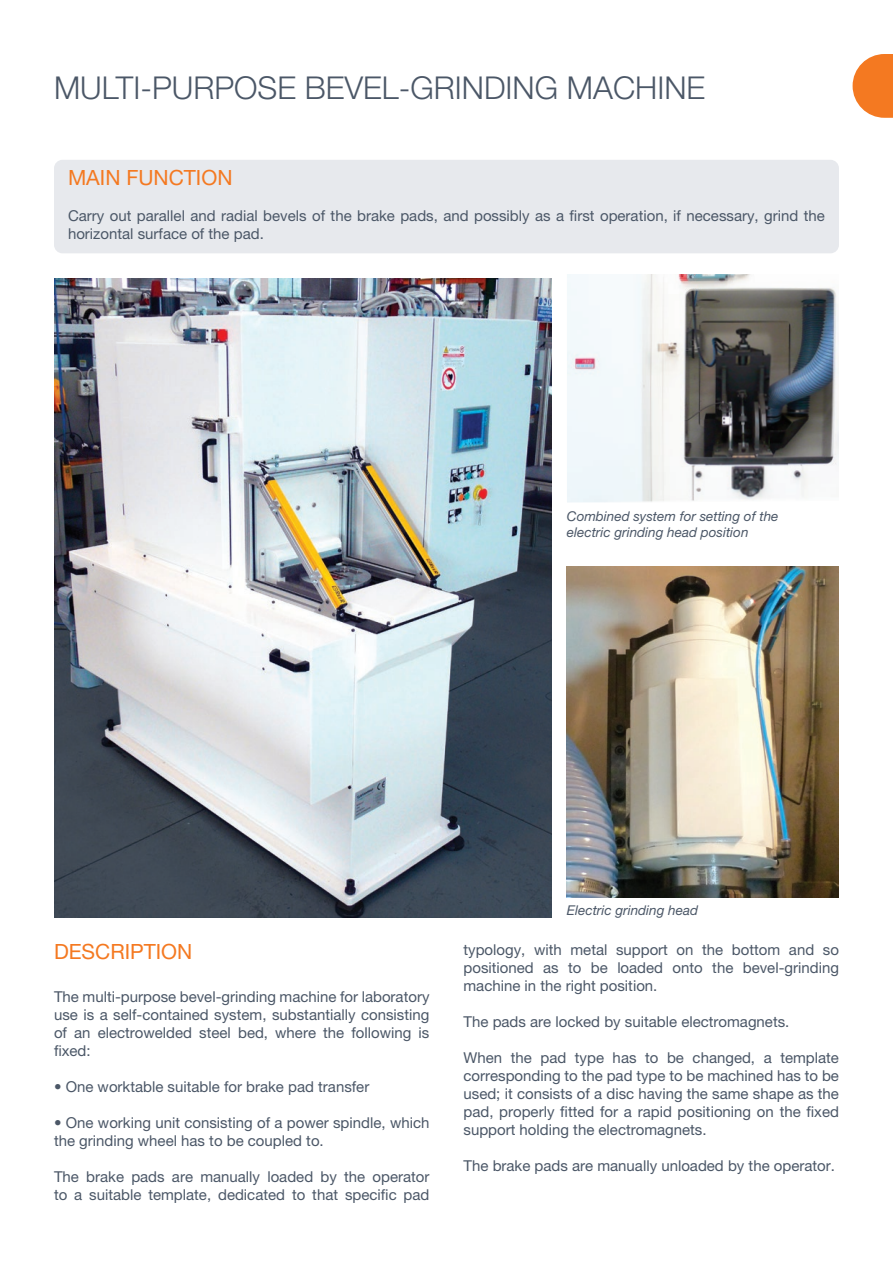
<style>
.page{position:relative;width:893px;height:1263px;background:#fff}
.page>*{position:absolute;margin:0;border:0;box-sizing:border-box;transform-origin:0 0}
.Stile_di_paragrafo_1{font:300 31.5px "Helvetica Neue LT Pro";color:#4b5767}
.Stile_di_paragrafo_1-2{font:21px "Helvetica Neue LT Pro";color:#f47921}
.t1{font:15px/18px "Helvetica Neue LT Pro";color:#4b5767;text-align:justify}
.t2{font:italic 13.5px/16.2px "Helvetica Neue LT Pro";color:#4b5767}
</style>
<div class="page">
<svg style="left:853px;top:54px;width:40px;height:64px"></svg>
<div style="left:54px;top:160px;width:785px;height:93px;background:#e7e9ed;border-radius:9px"></div>
<img style="left:54px;top:279px;width:497px;height:639px">
<img style="left:567px;top:566px;width:272px;height:331px">
<img style="left:567px;top:274px;width:272px;height:228px">
<p class="Stile_di_paragrafo_1" style="left:54px;top:69px;width:653px">MULTI-PURPOSE BEVEL-GRINDING MACHINE</p>
<p class="Stile_di_paragrafo_1-2" style="left:68px;top:165px;width:166px">MAIN FUNCTION</p>
<p class="t1" style="left:68px;top:207px;width:758px">Carry out parallel and radial bevels of the brake pads, and possibly as a first operation, if necessary, grind the horizontal surface of the pad.</p>
<p class="t2" style="left:567px;top:507px;width:213px">Combined system for setting of the electric grinding head position</p>
<p class="Stile_di_paragrafo_1-2" style="left:54px;top:939px;width:140px">DESCRIPTION</p>
<p class="t1" style="left:54px;top:988px;width:377px">The multi-purpose bevel-grinding machine for laboratory use is a self-contained system, substantially consisting of an electrowelded steel bed, where the following is fixed:</p>
<p class="t1" style="left:54px;top:1078px;width:317px">• One worktable suitable for brake pad transfer</p>
<p class="t1" style="left:54px;top:1114px;width:377px">• One working unit consisting of a power spindle, which the grinding wheel has to be coupled to.</p>
<p class="t1" style="left:54px;top:1168px;width:377px">The brake pads are manually loaded by the operator to a suitable template, dedicated to that specific pad</p>
<p class="t2" style="left:567px;top:902px;width:133px">Electric grinding head</p>
<p class="t1" style="left:463px;top:940px;width:377px">typology, with metal support on the bottom and so positioned as to be loaded onto the bevel-grinding machine in the right position.</p>
<p class="t1" style="left:463px;top:1012px;width:327px">The pads are locked by suitable electromagnets.</p>
<p class="t1" style="left:463px;top:1048px;width:377px">When the pad type has to be changed, a template corresponding to the pad type to be machined has to be used; it consists of a disc having the same shape as the pad, properly fitted for a rapid positioning on the fixed support holding the electromagnets.</p>
<p class="t1" style="left:463px;top:1156px;width:373px">The brake pads are manually unloaded by the operator.</p>
</div>
